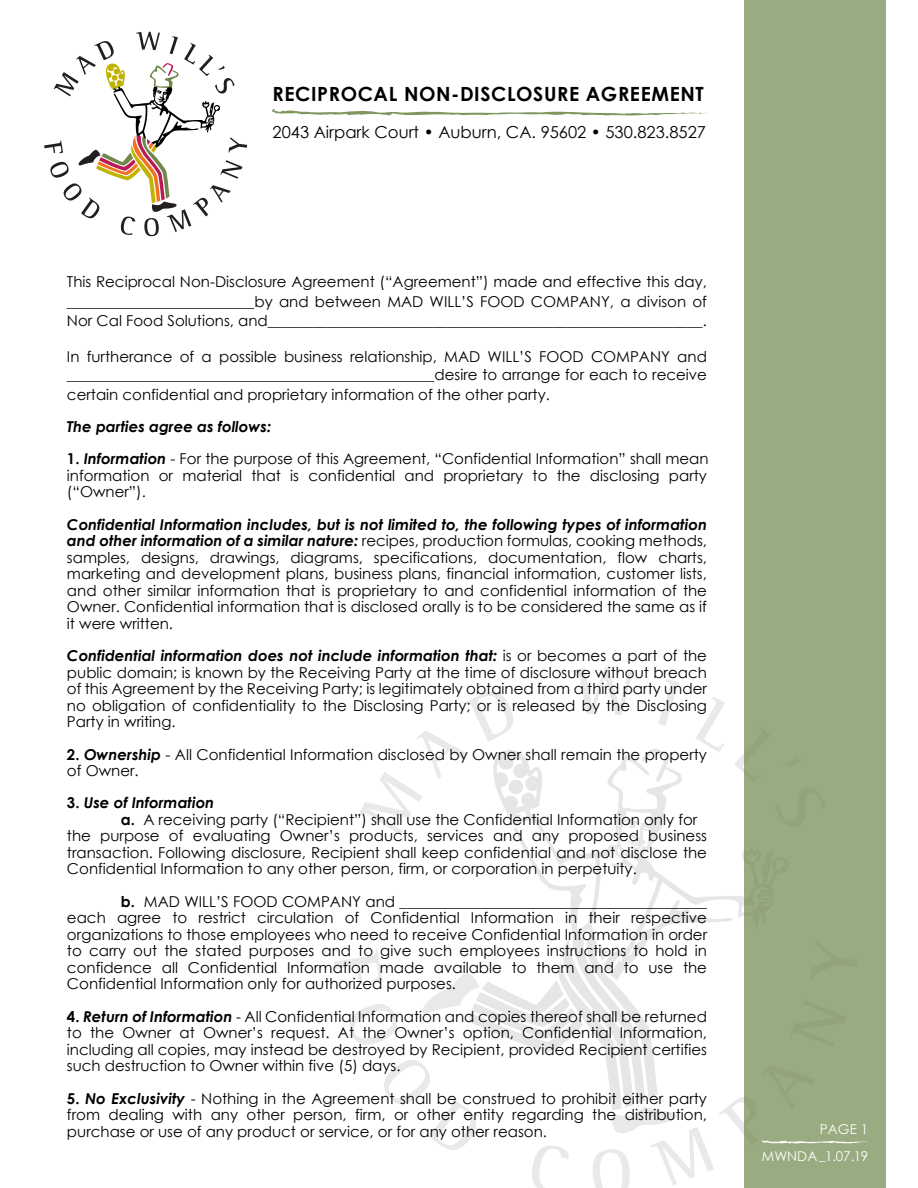
<style>
.page{position:relative;width:918px;height:1188px;background:#fff}
.page>*{position:absolute;margin:0;border:0;box-sizing:border-box;transform-origin:0 0}
.t1{font:700 19.65px "Century Gothic";letter-spacing:.03em;color:#000}
.t2{font:16.5px "Century Gothic";color:#000}
.t3{font:15px/16.5px "Century Gothic";color:#000;text-align:justify}
.t4{font:italic 700 15px "Century Gothic";color:#000}
.t5{font:13.5px "Century Gothic";color:#fff}
.s1{font-weight:700}
.s2{font-weight:700;font-style:italic}
.s3{font-style:normal}
</style>
<div class="page">
<div style="left:744px;top:0;width:142px;height:1188px;background:#99ab80"></div>
<svg style="left:272px;top:109px;width:436px;height:7px"></svg>
<svg style="left:44px;top:32px;width:203px;height:205px"></svg>
<svg style="left:334px;top:667px;width:534px;height:521px"></svg>
<h1 class="t1" style="left:273px;top:79px;width:433px">RECIPROCAL NON-DISCLOSURE AGREEMENT</h1>
<p class="t2" style="left:273px;top:121px;width:435px">2043 Airpark Court • Auburn, CA. 95602 • 530.823.8527</p>
<p class="t3" style="left:67px;top:272px;width:642px;line-height:19.5px">This Reciprocal Non-Disclosure Agreement (“Agreement”) made and effective this day, _________________________by and between MAD WILL’S FOOD COMPANY, a divison of Nor Cal Food Solutions, and__________________________________________________________.</p>
<p class="t3" style="left:67px;top:347px;width:642px;line-height:18px">In furtherance of a possible business relationship, MAD WILL’S FOOD COMPANY and _________________________________________________desire to arrange for each to receive</p>
<p class="t3" style="left:67px;top:386px;width:484px">certain confidential and proprietary information of the other party.</p>
<p class="t4" style="left:67px;top:415px;width:206px">The parties agree as follows:</p>
<p class="t3" style="left:67px;top:450px;width:643px"><span class="s1">1.</span> <span class="s2">Information</span> - For the purpose of this Agreement, “Confidential Information” shall mean information or material that is confidential and proprietary to the disclosing party (“Owner”).</p>
<p class="t3" style="left:67px;top:516px;width:642px"><span class="s2">Confidential Information includes, but is not limited to, the following types of information and other information of a similar nature:</span> recipes, production formulas, cooking methods, samples, designs, drawings, diagrams, specifications, documentation, flow charts, marketing and development plans, business plans, financial information, customer lists, and other similar information that is proprietary to and confidential information of the Owner. Confidential information that is disclosed orally is to be considered the same as if it were written.</p>
<p class="t3" style="left:67px;top:647px;width:642px"><span class="s2">Confidential information does not include information that:</span> is or becomes a part of the public domain; is known by the Receiving Party at the time of disclosure without breach of this Agreement by the Receiving Party; is legitimately obtained from a third party under no obligation of confidentiality to the Disclosing Party; or is released by the Disclosing Party in writing.</p>
<p class="t3" style="left:67px;top:746px;width:642px"><span class="s1">2.</span> <span class="s2">Ownership</span> - All Confidential Information disclosed by Owner shall remain the property of Owner.</p>
<p class="t4" style="left:67px;top:792px;width:149px"><span class="s3">3.</span> Use of Information</p>
<p class="t3" style="left:121px;top:811px;width:578px"><span class="s1">a.</span> A receiving party (“Recipient”) shall use the Confidential Information only for</p>
<p class="t3" style="left:67px;top:828px;width:642px">the purpose of evaluating Owner’s products, services and any proposed business</p>
<p class="t3" style="left:67px;top:844px;width:641px">transaction. Following disclosure, Recipient shall keep confidential and not disclose the</p>
<p class="t3" style="left:67px;top:861px;width:571px">Confidential Information to any other person, firm, or corporation in perpetuity.</p>
<p class="t3" style="left:67px;top:893px;width:642px;text-indent:54px"><span class="s1">b.</span> MAD WILL’S FOOD COMPANY and _________________________________________ each agree to restrict circulation of Confidential Information in their respective organizations to those employees who need to receive Confidential Information in order to carry out the stated purposes and to give such employees instructions to hold in confidence all Confidential Information made available to them and to use the Confidential Information only for authorized purposes.</p>
<p class="t3" style="left:67px;top:1008px;width:642px"><span class="s1">4.</span> <span class="s2">Return of Information</span> - All Confidential Information and copies thereof shall be returned to the Owner at Owner’s request. At the Owner’s option, Confidential Information, including all copies, may instead be destroyed by Recipient, provided Recipient certifies such destruction to Owner within five (5) days.</p>
<p class="t3" style="left:67px;top:1090px;width:641px"><span class="s1">5.</span> <span class="s2">No Exclusivity</span> - Nothing in the Agreement shall be construed to prohibit either party from dealing with any other person, firm, or other entity regarding the distribution, purchase or use of any product or service, or for any other reason.</p>
<p class="t5" style="left:820px;top:1120px;width:50px">PAGE 1</p>
<p class="t5" style="left:762px;top:1147px;width:108px">MWNDA_1.07.19</p>
</div>
